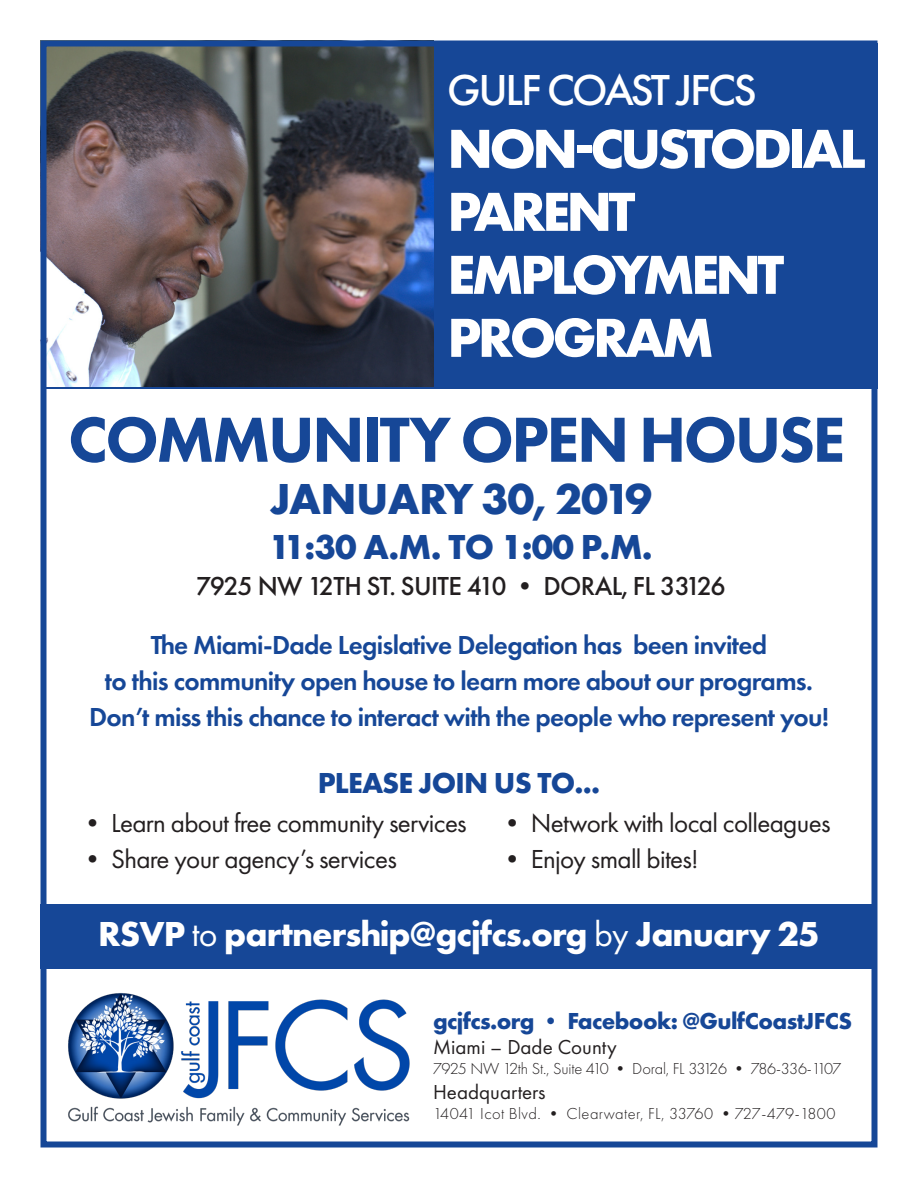
<style>
.page{position:relative;width:918px;height:1188px;background:#fff}
.page>*{position:absolute;margin:0;border:0;box-sizing:border-box;transform-origin:0 0}
.t1{font:800 66px "Futura PT";letter-spacing:-.04em;color:#164797}
.t2{font:700 57px "Futura PT";letter-spacing:-.065em;color:#fff}
.t3{font:700 45px "Futura PT";letter-spacing:-.025em;color:#164797}
.t4{font:500 45px "Futura PT";letter-spacing:-.05em;color:#fff}
.t5{font:700 36px "Futura PT";letter-spacing:-.025em;color:#fff}
.t6{font:700 36px "Futura PT";letter-spacing:-.025em;color:#164797}
.t7{font:700 30px "Futura PT";letter-spacing:-.025em;color:#164797}
.t8{font:600 27px/36px "Futura PT";letter-spacing:-.025em;color:#164797;text-align:center}
.t9{font:27px "Futura PT";letter-spacing:-.025em;color:#231f20}
.t10{font:500 27px "Futura PT";letter-spacing:-.025em;color:#231f20}
.t11{font:700 24px "Futura PT";letter-spacing:-.025em;color:#164797}
.t12{font:21px "Futura PT";color:#231f20}
.t13{font:300 16.5px "Futura PT";letter-spacing:-.01em;color:#231f20}
.t14{font:300 16.5px "Futura PT";letter-spacing:.025em;color:#231f20}
.s1{font-weight:400}
</style>
<div class="page">
<div style="left:42px;top:44px;width:836px;height:345px;background:#164797"></div>
<img style="left:68px;top:993px;width:342px;height:133px">
<div style="left:40px;top:905px;width:838px;height:64px;background:#164797"></div>
<img style="left:47px;top:47px;width:386px;height:340px">
<div style="left:40px;top:40px;width:838px;height:1108px;border:6px solid #164797"></div>
<p class="t4" style="left:447px;top:63px;width:312px">GULF COAST JFCS</p>
<p class="t2" style="left:447px;top:112px;width:420px">NON-CUSTODIAL</p>
<p class="t2" style="left:447px;top:175px;width:190px">PARENT</p>
<p class="t2" style="left:447px;top:238px;width:338px">EMPLOYMENT</p>
<p class="t2" style="left:447px;top:301px;width:268px">PROGRAM</p>
<p class="t1" style="left:68px;top:398px;width:779px">COMMUNITY OPEN HOUSE</p>
<p class="t3" style="left:270px;top:470px;width:384px">JANUARY 30, 2019</p>
<p class="t6" style="left:269px;top:524px;width:385px">11:30 A.M. TO 1:00 P.M.</p>
<p class="t10" style="left:196px;top:570px;width:531px">7925 NW 12TH ST. SUITE 410 • DORAL, FL 33126</p>
<p class="t8" style="left:105px;top:626px;width:710px">The Miami-Dade Legislative Delegation has been invited<br>to this community open house to learn more about our programs.</p>
<p class="t8" style="left:89px;top:698px;width:741px">Don’t miss this chance to interact with the people who represent you!</p>
<p class="t7" style="left:318px;top:764px;width:284px">PLEASE JOIN US TO...</p>
<p class="t9" style="left:79px;top:807px;width:389px">• Learn about free community services</p>
<p class="t9" style="left:79px;top:843px;width:319px">• Share your agency’s services</p>
<p class="t9" style="left:499px;top:807px;width:333px">• Network with local colleagues</p>
<p class="t9" style="left:499px;top:843px;width:202px">• Enjoy small bites!</p>
<p class="t5" style="left:98px;top:911px;width:723px">RSVP <span class="s1">to</span> partnership@gcjfcs.org <span class="s1">by</span> January 25</p>
<p class="t11" style="left:433px;top:1006px;width:421px">gcjfcs.org • Facebook: @GulfCoastJFCS</p>
<p class="t12" style="left:433px;top:1035px;width:185px">Miami – Dade County</p>
<p class="t13" style="left:433px;top:1059px;width:410px">7925 NW 12th St., Suite 410 • Doral, FL 33126 • 786-336-1107</p>
<p class="t12" style="left:433px;top:1080px;width:114px">Headquarters</p>
<p class="t14" style="left:433px;top:1104px;width:404px">14041 Icot Blvd. • Clearwater, FL, 33760 •727-479-1800</p>
</div>
